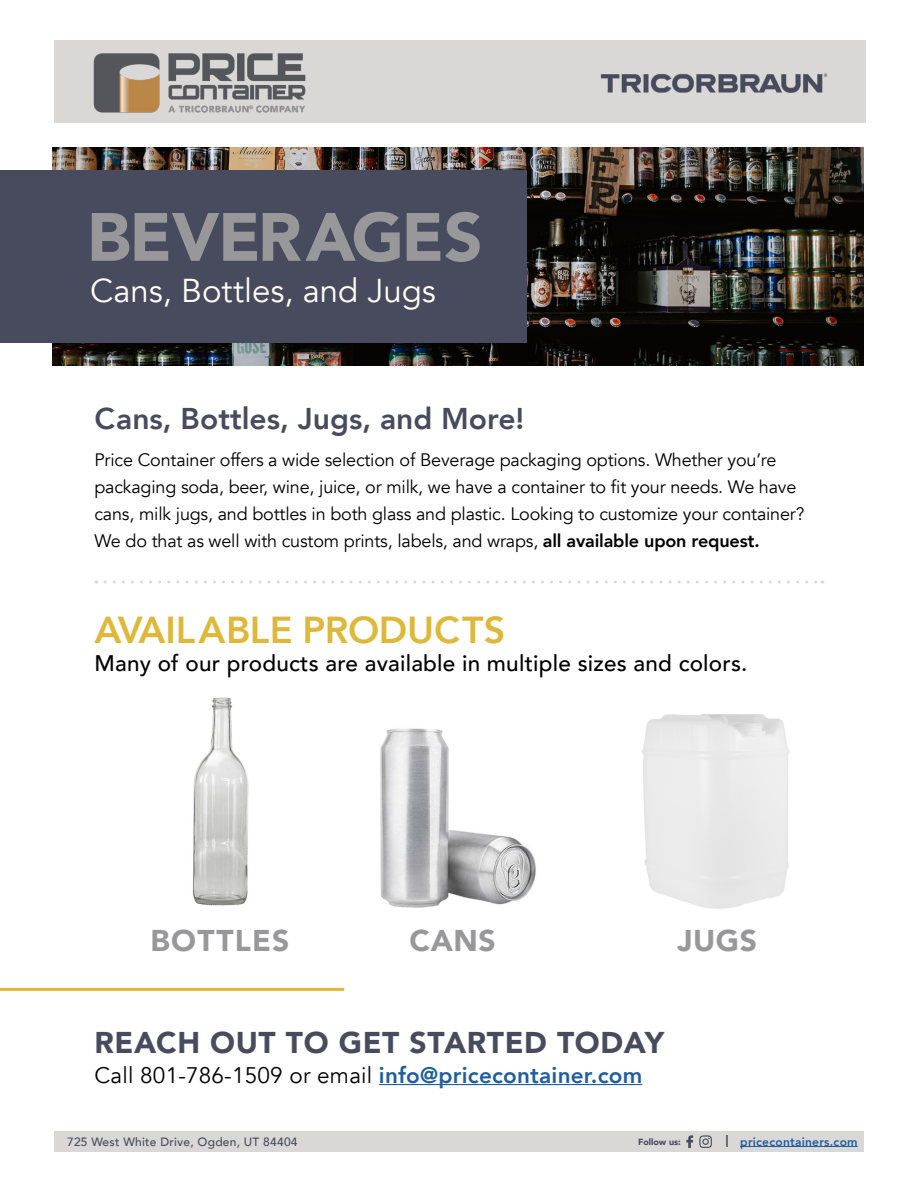
<style>
.page{position:relative;width:918px;height:1188px;background:#fff}
.page>*{position:absolute;margin:0;border:0;box-sizing:border-box;transform-origin:0 0}
.t1{font:900 67.5px "Avenir";letter-spacing:-.02em;color:#98989a}
.t2{font:800 37.5px "Avenir";color:#deb83b}
.t3{font:33px "Avenir";color:#fffef9}
.t4{font:800 30px "Avenir";color:#484b5d}
.t5{font:900 30px "Avenir";letter-spacing:.02em;color:#484b5e}
.t6{font:900 30px "Avenir";letter-spacing:.03em;color:#98989a}
.t7{font:500 22.5px "Avenir";letter-spacing:.01em;color:#000}
.t8{font:22.5px "Avenir";letter-spacing:.01em;color:#000}
.t9{font:18px/27px "Avenir";letter-spacing:-.01em;color:#000}
.t10{font:500 12px "Avenir";letter-spacing:.02em;color:#484b5e}
.t11{font:800 12px "Avenir";letter-spacing:.02em;color:#215e9e}
.t12{font:900 8.85px "Avenir";color:#484b5e}
.s1{font-weight:800}
.s2{font-weight:800;color:#215e9e}
.s3{font-weight:900;color:#484b5e}
</style>
<div class="page">
<img style="left:53px;top:147px;width:811px;height:218px">
<div style="left:54px;top:1132px;width:810px;height:20px;background:#d9d8d6"></div>
<div style="left:54px;top:40px;width:811px;height:83px;background:#d9d8d6"></div>
<img style="left:93px;top:53px;width:213px;height:60px">
<img style="left:600px;top:73px;width:228px;height:20px">
<div style="left:0;top:170px;width:526px;height:172px;background:#484b5d"></div>
<hr style="left:379px;top:1084px;width:263px;height:1px;background:#215e9e">
<hr style="left:0;top:988px;width:344px;height:3px;background:#dfb83a">
<svg style="left:105px;top:580px;width:718px;height:4px"></svg>
<img style="left:380px;top:728px;width:156px;height:180px">
<img style="left:193px;top:697px;width:56px;height:209px">
<hr style="left:740px;top:1146px;width:118px;height:1px;background:#215e9e">
<svg style="left:686px;top:1135px;width:7px;height:13px"></svg>
<svg style="left:699px;top:1135px;width:13px;height:13px"></svg>
<h1 class="t1" style="left:87px;top:179px;width:397px">BEVERAGES</h1>
<h3 class="t3" style="left:90px;top:271px;width:347px">Cans, Bottles, and Jugs</h3>
<h3 class="t4" style="left:94px;top:395px;width:432px">Cans, Bottles, Jugs, and More!</h3>
<p class="t9" style="left:94px;top:447px;width:711px">Price Container offers a wide selection of Beverage packaging options. Whether you’re packaging soda, beer, wine, juice, or milk, we have a container to fit your needs. We have cans, milk jugs, and bottles in both glass and plastic. Looking to customize your container?<br>We do that as well with custom prints, labels, and wraps, <span class="s1">all available upon request.</span></p>
<h2 class="t2" style="left:94px;top:601px;width:412px">AVAILABLE PRODUCTS</h2>
<p class="t7" style="left:94px;top:644px;width:655px">Many of our products are available in multiple sizes and colors.</p>
<h3 class="t6" style="left:151px;top:914px;width:140px">BOTTLES</h3>
<h3 class="t6" style="left:410px;top:914px;width:88px">CANS</h3>
<h3 class="t6" style="left:677px;top:914px;width:81px">JUGS</h3>
<h3 class="t5" style="left:94px;top:1017px;width:571px">REACH OUT TO GET STARTED TODAY</h3>
<p class="t8" style="left:94px;top:1062px;width:549px">Call 801-786-1509 or email <span class="s2">info@pricecontainer.com</span></p>
<p class="t10" style="left:67px;top:1131px;width:232px">725 West White Drive, Ogden, UT 84404</p>
<p class="t12" style="left:638px;top:1134px;width:44px">Follow us:</p>
<p class="t11" style="left:726px;top:1132px;width:133px"><span class="s3">|</span> pricecontainers.com</p>
</div>
